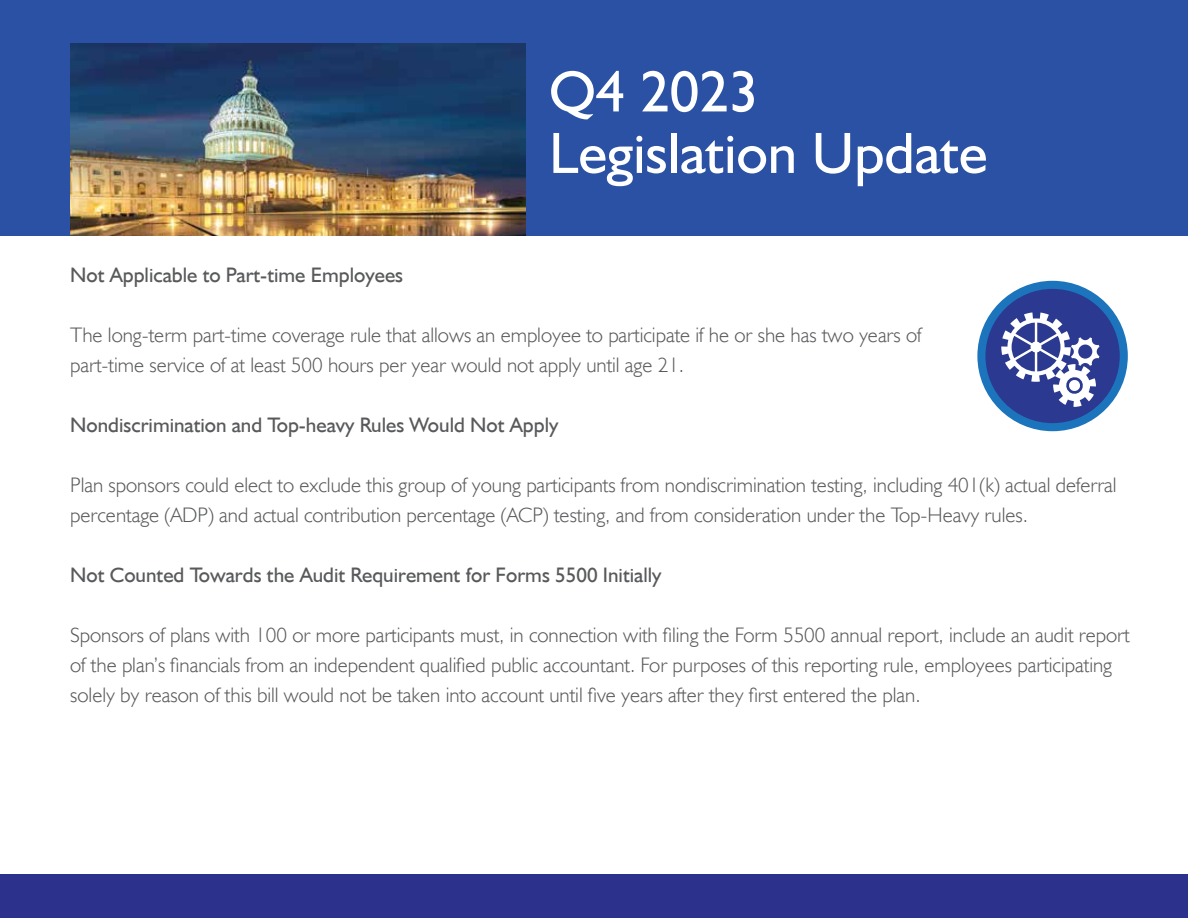
<style>
.page{position:relative;width:1188px;height:918px;background:#fff}
.page>*{position:absolute;margin:0;border:0;box-sizing:border-box;transform-origin:0 0}
.t1{font:58.5px/61.5px "Humanist 521 TL";color:#fff}
.t2{font:300 21px/30px "Humanist 521 TL";color:#58595b}
.t3{font:21px "Humanist 521 TL";color:#58595b}
</style>
<div class="page">
<div style="left:0;top:0;width:1188px;height:236px;background:#2a51a3"></div>
<div style="left:0;top:874px;width:1188px;height:44px;background:#2c318c"></div>
<img style="left:70px;top:44px;width:455px;height:192px">
<svg style="left:981px;top:285px;width:143px;height:142px;background:#284498"></svg>
<div style="left:977px;top:281px;width:151px;height:150px;border:8px solid #1c75bc;border-radius:50%"></div>
<svg style="left:1001px;top:312px;width:98px;height:95px"></svg>
<p class="t3" style="left:70px;top:262px;width:334px">Not Applicable to Part-time Employees</p>
<h1 class="t1" style="left:549px;top:59px;width:440px">Q4 2023<br>Legislation Update</h1>
<p class="t2" style="left:70px;top:319px;width:853px">The long-term part-time coverage rule that allows an employee to participate if he or she has two years of part-time service of at least 500 hours per year would not apply until age 21.</p>
<p class="t3" style="left:70px;top:412px;width:490px">Nondiscrimination and Top-heavy Rules Would Not Apply</p>
<p class="t2" style="left:70px;top:469px;width:1048px">Plan sponsors could elect to exclude this group of young participants from nondiscrimination testing, including 401(k) actual deferral percentage (ADP) and actual contribution percentage (ACP) testing, and from consideration under the Top-Heavy rules.</p>
<p class="t3" style="left:70px;top:562px;width:593px">Not Counted Towards the Audit Requirement for Forms 5500 Initially</p>
<p class="t2" style="left:70px;top:619px;width:1061px">Sponsors of plans with 100 or more participants must, in connection with filing the Form 5500 annual report, include an audit report of the plan’s financials from an independent qualified public accountant. For purposes of this reporting rule, employees participating solely by reason of this bill would not be taken into account until five years after they first entered the plan.</p>
</div>
